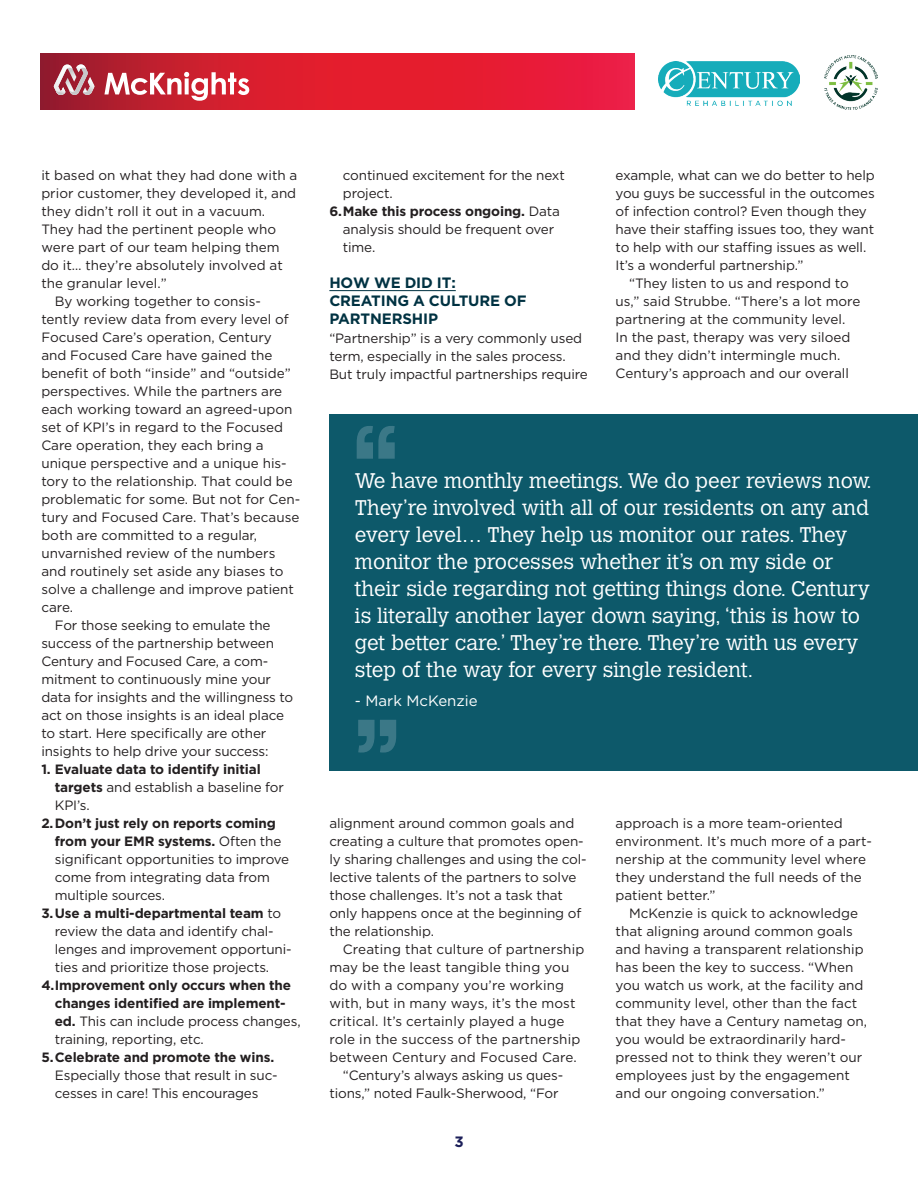
<style>
.page{position:relative;width:918px;height:1188px;background:#fff}
.page>*{position:absolute;margin:0;border:0;box-sizing:border-box;transform-origin:0 0}
.t1{font:200 120px "Manrope";color:#6a98a6}
.t2{font:300 21px/27px "Calvert MT Std";color:#fff}
.t3{font:700 15px/18px "Gotham";letter-spacing:-.01em;color:#003242}
.t4{font:15px "Gotham";color:#fff}
.t5{font:700 15px "Gotham";color:#1d205a}
.t6{font:13.5px/18px "Gotham";letter-spacing:-.01em;color:#231f20}
.t7{font:700 13.5px/18px "Gotham";letter-spacing:-.01em;color:#231f20}
.t8{font:13.5px "Gotham";letter-spacing:.01em;color:#231f20}
.s1{font-weight:400}
</style>
<div class="page">
<svg style="left:41px;top:53px;width:594px;height:56px"></svg>
<svg style="left:104px;top:72px;width:145px;height:29px"></svg>
<svg style="left:54px;top:65px;width:40px;height:30px"></svg>
<img style="left:658px;top:62px;width:141px;height:43px">
<img style="left:824px;top:55px;width:53px;height:54px">
<div style="left:329px;top:414px;width:589px;height:356px;background:#0d596a"></div>
<hr style="left:329px;top:290px;width:127px;height:1px;background:#003242">
<p class="t6" style="left:41px;top:166px;width:258px">it based on what they had done with a</p>
<p class="t6" style="left:41px;top:184px;width:256px">prior customer, they developed it, and</p>
<p class="t6" style="left:41px;top:202px;width:225px">they didn’t roll it out in a vacuum.</p>
<p class="t6" style="left:41px;top:220px;width:236px">They had the pertinent people who</p>
<p class="t6" style="left:41px;top:238px;width:240px">were part of our team helping them</p>
<p class="t6" style="left:41px;top:256px;width:243px">do it… they’re absolutely involved at</p>
<p class="t6" style="left:41px;top:274px;width:127px">the granular level.”</p>
<p class="t6" style="left:55px;top:292px;width:208px">By working together to consis-</p>
<p class="t6" style="left:41px;top:310px;width:249px">tently review data from every level of</p>
<p class="t6" style="left:41px;top:328px;width:232px">Focused Care’s operation, Century</p>
<p class="t6" style="left:41px;top:346px;width:233px">and Focused Care have gained the</p>
<p class="t6" style="left:41px;top:364px;width:251px">benefit of both “inside” and “outside”</p>
<p class="t6" style="left:41px;top:382px;width:242px">perspectives. While the partners are</p>
<p class="t6" style="left:41px;top:400px;width:253px">each working toward an agreed-upon</p>
<p class="t6" style="left:41px;top:418px;width:243px">set of KPI’s in regard to the Focused</p>
<p class="t6" style="left:41px;top:436px;width:224px">Care operation, they each bring a</p>
<p class="t6" style="left:41px;top:454px;width:247px">unique perspective and a unique his-</p>
<p class="t6" style="left:41px;top:472px;width:253px">tory to the relationship. That could be</p>
<p class="t6" style="left:41px;top:490px;width:260px">problematic for some. But not for Cen-</p>
<p class="t6" style="left:41px;top:508px;width:260px">tury and Focused Care. That’s because</p>
<p class="t6" style="left:41px;top:526px;width:217px">both are committed to a regular,</p>
<p class="t6" style="left:41px;top:544px;width:236px">unvarnished review of the numbers</p>
<p class="t6" style="left:41px;top:562px;width:244px">and routinely set aside any biases to</p>
<p class="t6" style="left:41px;top:580px;width:254px">solve a challenge and improve patient</p>
<p class="t6" style="left:41px;top:598px;width:33px">care.</p>
<p class="t6" style="left:55px;top:616px;width:217px">For those seeking to emulate the</p>
<p class="t6" style="left:41px;top:634px;width:234px">success of the partnership between</p>
<p class="t6" style="left:41px;top:652px;width:229px">Century and Focused Care, a com-</p>
<p class="t6" style="left:41px;top:670px;width:231px">mitment to continuously mine your</p>
<p class="t6" style="left:41px;top:688px;width:253px">data for insights and the willingness to</p>
<p class="t6" style="left:41px;top:706px;width:244px">act on those insights is an ideal place</p>
<p class="t6" style="left:41px;top:724px;width:226px">to start. Here specifically are other</p>
<p class="t6" style="left:41px;top:742px;width:229px">insights to help drive your success:</p>
<p class="t7" style="left:55px;top:760px;width:231px;text-indent:-13px">1. Evaluate data to identify initial targets <span class="s1">and establish a baseline for<br>KPI’s.</span></p>
<p class="t7" style="left:41px;top:814px;width:236px">2.Don’t just rely on reports coming</p>
<p class="t7" style="left:55px;top:832px;width:228px">from your EMR systems. <span class="s1">Often the</span></p>
<p class="t6" style="left:55px;top:850px;width:236px">significant opportunities to improve</p>
<p class="t6" style="left:55px;top:868px;width:216px">come from integrating data from</p>
<p class="t6" style="left:55px;top:886px;width:112px">multiple sources.</p>
<p class="t7" style="left:41px;top:904px;width:241px">3.Use a multi-departmental team <span class="s1">to</span></p>
<p class="t6" style="left:55px;top:922px;width:220px">review the data and identify chal-</p>
<p class="t6" style="left:55px;top:940px;width:238px">lenges and improvement opportuni-</p>
<p class="t6" style="left:55px;top:958px;width:216px">ties and prioritize those projects.</p>
<p class="t7" style="left:55px;top:976px;width:247px;text-indent:-14px">4.Improvement only occurs when the changes identified are implement&shy;ed. <span class="s1">This can include process changes, training, reporting, etc.</span></p>
<p class="t7" style="left:41px;top:1048px;width:234px">5.Celebrate and promote the wins.</p>
<p class="t6" style="left:55px;top:1066px;width:224px">Especially those that result in suc&shy;cesses in care! This encourages</p>
<p class="t6" style="left:343px;top:166px;width:224px">continued excitement for the next</p>
<p class="t6" style="left:343px;top:184px;width:51px">project.</p>
<p class="t7" style="left:329px;top:202px;width:232px">6.Make this process ongoing. <span class="s1">Data</span></p>
<p class="t6" style="left:343px;top:220px;width:213px">analysis should be frequent over</p>
<p class="t6" style="left:343px;top:238px;width:34px">time.</p>
<p class="t3" style="left:329px;top:274px;width:199px">HOW WE DID IT:<br>CREATING A CULTURE OF<br>PARTNERSHIP</p>
<p class="t6" style="left:329px;top:329px;width:260px">“Partnership” is a very commonly used term, especially in the sales process.<br>But truly impactful partnerships require</p>
<h1 class="t1" style="left:347px;top:385px;width:59px">“</h1>
<p class="t6" style="left:616px;top:166px;width:261px">example, what can we do better to help</p>
<p class="t6" style="left:616px;top:184px;width:261px">you guys be successful in the outcomes</p>
<p class="t6" style="left:616px;top:202px;width:253px">of infection control? Even though they</p>
<p class="t6" style="left:616px;top:220px;width:260px">have their staffing issues too, they want</p>
<p class="t6" style="left:616px;top:238px;width:252px">to help with our staffing issues as well.</p>
<p class="t6" style="left:616px;top:256px;width:189px">It’s a wonderful partnership.”</p>
<p class="t6" style="left:629px;top:274px;width:221px">“They listen to us and respond to</p>
<p class="t6" style="left:616px;top:292px;width:246px">us,” said Strubbe. “There’s a lot more</p>
<p class="t6" style="left:616px;top:310px;width:231px">partnering at the community level.</p>
<p class="t6" style="left:616px;top:328px;width:236px">In the past, therapy was very siloed</p>
<p class="t6" style="left:616px;top:346px;width:226px">and they didn’t intermingle much.</p>
<p class="t6" style="left:616px;top:364px;width:235px">Century’s approach and our overall</p>
<p class="t2" style="left:355px;top:468px;width:518px">We have monthly meetings. We do peer reviews now.<br>They’re involved with all of our residents on any and every level… They help us monitor our rates. They monitor the processes whether it’s on my side or their side regarding not getting things done. Century is literally another layer down saying, ‘this is how to get better care.’ They’re there. They’re with us every step of the way for every single resident.</p>
<p class="t4" style="left:355px;top:691px;width:124px">- Mark McKenzie</p>
<h1 class="t1" style="left:349px;top:678px;width:59px">”</h1>
<p class="t6" style="left:329px;top:814px;width:259px">alignment around common goals and creating a culture that promotes open&shy;ly sharing challenges and using the col&shy;lective talents of the partners to solve those challenges. It’s not a task that only happens once at the beginning of the relationship.</p>
<p class="t8" style="left:343px;top:941px;width:243px">Creating that culture of partnership</p>
<p class="t8" style="left:329px;top:959px;width:241px">may be the least tangible thing you</p>
<p class="t8" style="left:329px;top:977px;width:236px">do with a company you’re working</p>
<p class="t8" style="left:329px;top:995px;width:248px">with, but in many ways, it’s the most</p>
<p class="t8" style="left:329px;top:1013px;width:237px">critical. It’s certainly played a huge</p>
<p class="t8" style="left:329px;top:1031px;width:252px">role in the success of the partnership</p>
<p class="t8" style="left:329px;top:1049px;width:249px">between Century and Focused Care.</p>
<p class="t6" style="left:343px;top:1066px;width:222px">“Century’s always asking us ques-</p>
<p class="t6" style="left:329px;top:1084px;width:231px">tions,” noted Faulk-Sherwood, “For</p>
<p class="t5" style="left:454px;top:1132px;width:11px">3</p>
<p class="t6" style="left:616px;top:814px;width:258px">approach is a more team-oriented environment. It’s much more of a part&shy;nership at the community level where they understand the full needs of the patient better.”</p>
<p class="t6" style="left:616px;top:904px;width:253px;text-indent:14px">McKenzie is quick to acknowledge that aligning around common goals and having a transparent relationship has been the key to success. “When you watch us work, at the facility and community level, other than the fact that they have a Century nametag on, you would be extraordinarily hard&shy;pressed not to think they weren’t our employees just by the engagement and our ongoing conversation.”</p>
</div>
